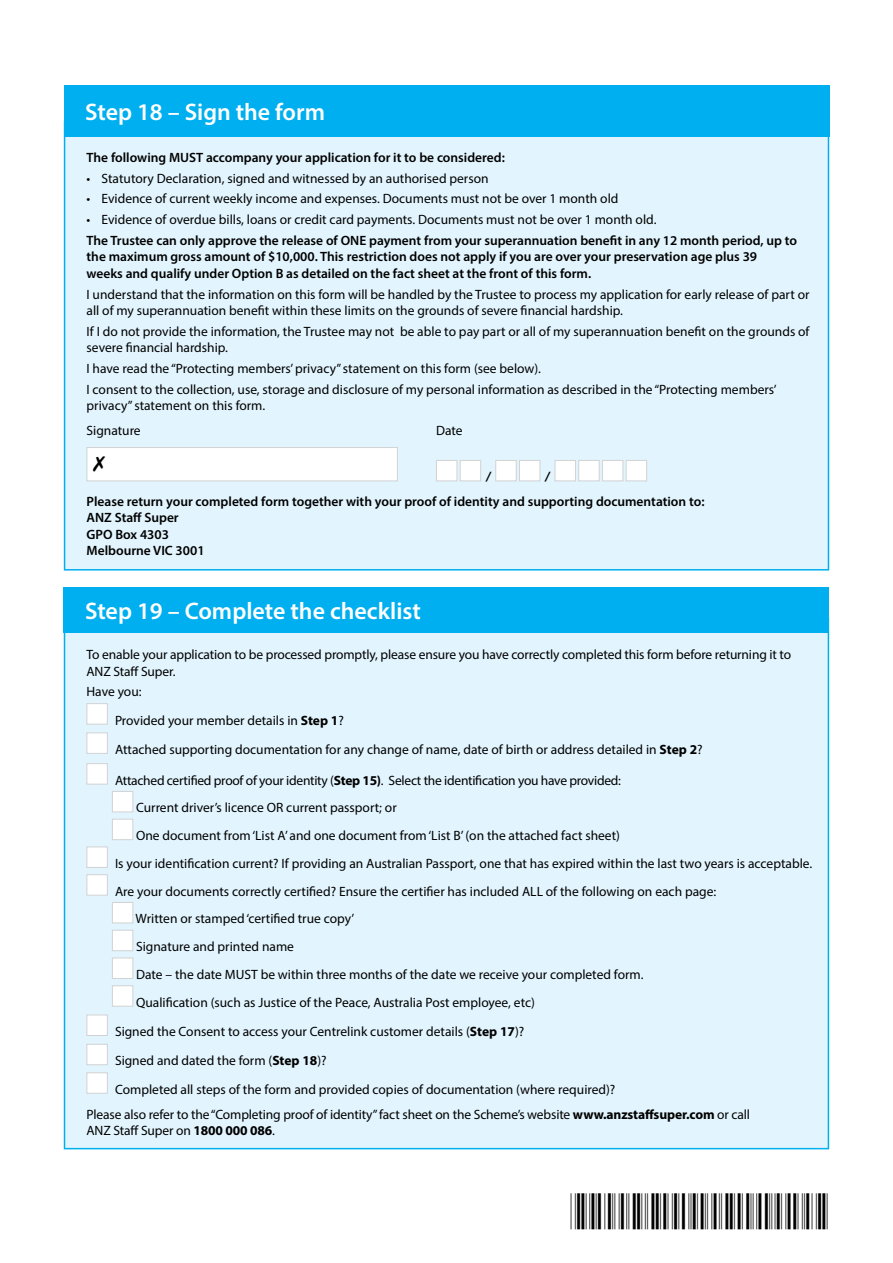
<style>
.page{position:relative;width:893px;height:1263px;background:#fff}
.page>*{position:absolute;margin:0;border:0;box-sizing:border-box;transform-origin:0 0}
.t1{font:36px "C39 P24 Dm Tt";letter-spacing:.035em;color:#000}
.t2{font:600 24px "Myriad Pro";color:#fff}
.t3{font:13.5px/16.5px "Myriad Pro";color:#000}
.t4{font:600 13.5px/16.5px "Myriad Pro";color:#000}
.t5{font:13.5px "Myriad Pro";letter-spacing:-.02em;color:#000}
.t6{font:italic 700 13.5px "Myriad Pro";color:#000}
.s1{font-weight:700}
</style>
<div class="page">
<div style="left:64px;top:618px;width:764px;height:530px;background:#e2f4fd"></div>
<div style="left:87px;top:703px;width:21px;height:21px;background:#fff;border:1px solid #d1d3d4"></div>
<div style="left:87px;top:732px;width:21px;height:22px;background:#fff;border:1px solid #d1d3d4"></div>
<div style="left:87px;top:763px;width:21px;height:21px;background:#fff;border:1px solid #d1d3d4"></div>
<div style="left:112px;top:791px;width:21px;height:21px;background:#fff;border:1px solid #d1d3d4"></div>
<div style="left:112px;top:819px;width:21px;height:21px;background:#fff;border:1px solid #d1d3d4"></div>
<div style="left:87px;top:846px;width:21px;height:22px;background:#fff;border:1px solid #d1d3d4"></div>
<div style="left:87px;top:874px;width:21px;height:21px;background:#fff;border:1px solid #d1d3d4"></div>
<div style="left:112px;top:902px;width:21px;height:21px;background:#fff;border:1px solid #d1d3d4"></div>
<div style="left:112px;top:930px;width:21px;height:21px;background:#fff;border:1px solid #d1d3d4"></div>
<div style="left:112px;top:957px;width:21px;height:22px;background:#fff;border:1px solid #d1d3d4"></div>
<div style="left:112px;top:985px;width:21px;height:21px;background:#fff;border:1px solid #d1d3d4"></div>
<div style="left:87px;top:1015px;width:21px;height:21px;background:#fff;border:1px solid #d1d3d4"></div>
<div style="left:87px;top:1044px;width:21px;height:21px;background:#fff;border:1px solid #d1d3d4"></div>
<div style="left:87px;top:1072px;width:21px;height:21px;background:#fff;border:1px solid #d1d3d4"></div>
<div style="left:64px;top:587px;width:765px;height:46px;background:#00afef"></div>
<div style="left:65px;top:121px;width:763px;height:449px;background:#e2f4fd"></div>
<div style="left:87px;top:447px;width:310px;height:34px;background:#fff"></div>
<div style="left:87px;top:447px;width:311px;height:34px;border:1px solid #d1d3d4"></div>
<div style="left:436px;top:460px;width:21px;height:21px;background:#fff;border:1px solid #d1d3d4"></div>
<div style="left:460px;top:460px;width:21px;height:21px;background:#fff;border:1px solid #d1d3d4"></div>
<div style="left:495px;top:460px;width:22px;height:21px;background:#fff;border:1px solid #d1d3d4"></div>
<div style="left:519px;top:460px;width:21px;height:21px;background:#fff;border:1px solid #d1d3d4"></div>
<div style="left:555px;top:460px;width:21px;height:21px;background:#fff;border:1px solid #d1d3d4"></div>
<div style="left:578px;top:460px;width:22px;height:21px;background:#fff;border:1px solid #d1d3d4"></div>
<div style="left:602px;top:460px;width:21px;height:21px;background:#fff;border:1px solid #d1d3d4"></div>
<div style="left:626px;top:460px;width:21px;height:21px;background:#fff;border:1px solid #d1d3d4"></div>
<div style="left:64px;top:85px;width:765px;height:51px;background:#00afef"></div>
<h2 class="t2" style="left:85px;top:96px;width:241px">Step 18 – Sign the form</h2>
<p class="t4" style="left:87px;top:149px;width:420px">The following MUST accompany your application for it to be considered:</p>
<p class="t3" style="left:87px;top:170px;width:403px">• Statutory Declaration, signed and witnessed by an authorised person</p>
<p class="t3" style="left:87px;top:190px;width:533px">• Evidence of current weekly income and expenses. Documents must not be over 1 month old</p>
<p class="t3" style="left:87px;top:211px;width:571px">• Evidence of overdue bills, loans or credit card payments. Documents must not be over 1 month old.</p>
<p class="t4" style="left:87px;top:232px;width:712px">The Trustee can only approve the release of ONE payment from your superannuation benefit in any 12 month period, up to the maximum gross amount of $10,000. This restriction does not apply if you are over your preservation age plus 39<br>weeks and qualify under Option B as detailed on the fact sheet at the front of this form.</p>
<p class="t3" style="left:87px;top:286px;width:724px">I understand that the information on this form will be handled by the Trustee to process my application for early release of part or all of my superannuation benefit within these limits on the grounds of severe financial hardship.</p>
<p class="t3" style="left:87px;top:323px;width:724px">If I do not provide the information, the Trustee may not be able to pay part or all of my superannuation benefit on the grounds of severe financial hardship.</p>
<p class="t3" style="left:87px;top:358px;width:692px;line-height:20.7px">I have read the “Protecting members’ privacy” statement on this form (see below).<br>I consent to the collection, use, storage and disclosure of my personal information as described in the “Protecting members’</p>
<p class="t3" style="left:87px;top:393px;width:180px;line-height:25px">privacy” statement on this form.<br>Signature</p>
<p class="t3" style="left:436px;top:422px;width:28px">Date</p>
<p class="t6" style="left:486px;top:468px;width:6px">/</p>
<p class="t6" style="left:545px;top:468px;width:6px">/</p>
<p class="t4" style="left:87px;top:493px;width:619px">Please return your completed form together with your proof of identity and supporting documentation to:<br>ANZ Staff Super<br>GPO Box 4303<br>Melbourne VIC 3001</p>
<h2 class="t2" style="left:85px;top:596px;width:337px">Step 19 – Complete the checklist</h2>
<p class="t3" style="left:87px;top:646px;width:706px">To enable your application to be processed promptly, please ensure you have correctly completed this form before returning it to<br>ANZ Staff Super.</p>
<p class="t3" style="left:115px;top:677px;width:589px;line-height:28.8px;text-indent:-29px">Have you:<br>Provided your member details in <span class="s1">Step 1</span>?<br>Attached supporting documentation for any change of name, date of birth or address detailed in <span class="s1">Step 2</span>?</p>
<p class="t5" style="left:115px;top:772px;width:507px">Attached certified proof of your identity (<span class="s1">Step 15)</span>. Select the identification you have provided:</p>
<p class="t3" style="left:136px;top:799px;width:262px">Current driver’s licence OR current passport; or</p>
<p class="t3" style="left:136px;top:827px;width:485px">One document from ‘List A’ and one document from ‘List B’ (on the attached fact sheet)</p>
<p class="t3" style="left:115px;top:855px;width:699px">Is your identification current? If providing an Australian Passport, one that has expired within the last two years is acceptable.</p>
<p class="t3" style="left:115px;top:882px;width:603px">Are your documents correctly certified? Ensure the certifier has included ALL of the following on each page:</p>
<p class="t3" style="left:136px;top:910px;width:220px">Written or stamped ‘certified true copy’</p>
<p class="t3" style="left:136px;top:938px;width:159px">Signature and printed name</p>
<p class="t3" style="left:136px;top:966px;width:509px">Date – the date MUST be within three months of the date we receive your completed form.</p>
<p class="t3" style="left:136px;top:993px;width:400px">Qualification (such as Justice of the Peace, Australia Post employee, etc)</p>
<p class="t3" style="left:115px;top:1017px;width:502px;line-height:29px">Signed the Consent to access your Centrelink customer details (<span class="s1">Step 17</span>)?<br>Signed and dated the form (<span class="s1">Step 18</span>)?<br>Completed all steps of the form and provided copies of documentation (where required)?</p>
<p class="t3" style="left:87px;top:1106px;width:665px">Please also refer to the “Completing proof of identity” fact sheet on the Scheme’s website <span class="s1">www.anzstaffsuper.com</span> or call<br>ANZ Staff Super on <span class="s1">1800 000 086</span>.</p>
<h1 class="t1" style="left:571px;top:1193px;width:260px">*SA008.A056B1*</h1>
</div>
